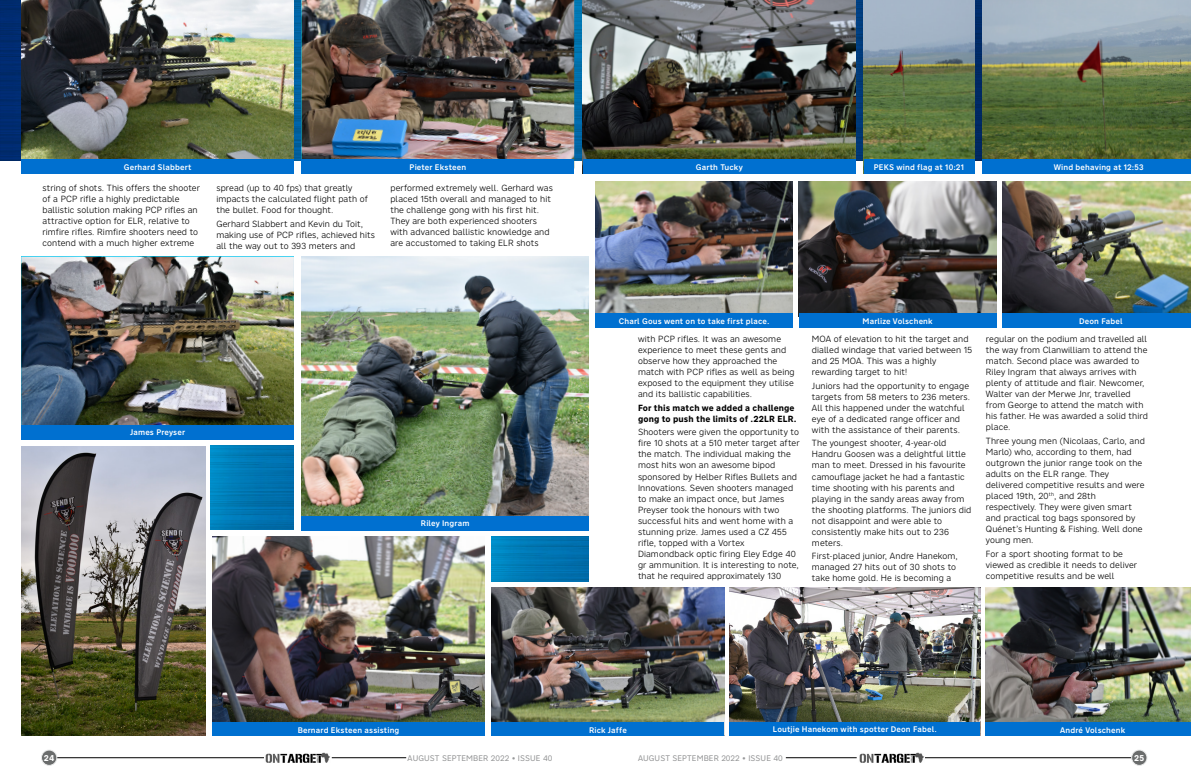
<style>
.page{position:relative;width:1191px;height:780px;background:#fff}
.page>*{position:absolute;margin:0;border:0;box-sizing:border-box;transform-origin:0 0}
.t1{font:300 8.8px/11px "Nort";letter-spacing:.01em;color:#000}
.t2{font:700 8.8px/11px "Nort";letter-spacing:.01em;color:#000}
.t3{font:700 8.5px "Nort";color:#fff}
.t4{font:500 8px "Nort";letter-spacing:.015em;color:#fff}
.t5{font:8px "Nort";letter-spacing:.01em;color:#969798}
</style>
<div class="page">
<img style="left:0;top:0;width:982px;height:160px">
<img style="left:211px;top:445px;width:83px;height:84px">
<img style="left:492px;top:536px;width:97px;height:46px">
<img style="left:21px;top:0;width:273px;height:160px">
<img style="left:301px;top:0;width:273px;height:160px">
<img style="left:21px;top:257px;width:273px;height:168px">
<img style="left:301px;top:257px;width:288px;height:259px">
<img style="left:583px;top:0;width:272px;height:160px">
<img style="left:595px;top:181px;width:198px;height:133px">
<img style="left:799px;top:181px;width:197px;height:133px">
<img style="left:1002px;top:181px;width:189px;height:133px">
<img style="left:492px;top:587px;width:232px;height:135px">
<img style="left:986px;top:587px;width:205px;height:135px">
<img style="left:863px;top:0;width:111px;height:160px">
<img style="left:982px;top:0;width:209px;height:160px">
<img style="left:729px;top:587px;width:251px;height:135px">
<img style="left:212px;top:536px;width:273px;height:186px">
<div style="left:21px;top:160px;width:273px;height:14px;background:#0070d0"></div>
<div style="left:301px;top:160px;width:273px;height:14px;background:#0070d0"></div>
<div style="left:21px;top:425px;width:273px;height:14px;background:#0070d0"></div>
<div style="left:301px;top:516px;width:288px;height:14px;background:#0070d0"></div>
<div style="left:583px;top:160px;width:272px;height:14px;background:#0070d0"></div>
<div style="left:595px;top:314px;width:198px;height:14px;background:#0070d0"></div>
<div style="left:799px;top:314px;width:197px;height:14px;background:#0070d0"></div>
<div style="left:1002px;top:314px;width:189px;height:14px;background:#0070d0"></div>
<div style="left:492px;top:722px;width:232px;height:14px;background:#0070d0"></div>
<div style="left:986px;top:722px;width:205px;height:14px;background:#0070d0"></div>
<div style="left:863px;top:160px;width:111px;height:14px;background:#0070d0"></div>
<div style="left:982px;top:160px;width:209px;height:14px;background:#0070d0"></div>
<div style="left:729px;top:722px;width:251px;height:14px;background:#0070d0"></div>
<div style="left:212px;top:722px;width:273px;height:14px;background:#0070d0"></div>
<img style="left:21px;top:446px;width:184px;height:290px">
<hr style="left:924px;top:757px;width:212px;height:1px;background:#000">
<div style="left:1131px;top:750px;width:16px;height:15px;background:#6a6c6c;border-radius:50%"></div>
<div style="left:1131px;top:749px;width:16px;height:16px;border:1px solid #e9eaea;border-radius:50%"></div>
<hr style="left:52px;top:757px;width:212px;height:1px;background:#000">
<hr style="left:332px;top:757px;width:74px;height:1px;background:#000">
<hr style="left:786px;top:757px;width:70px;height:1px;background:#000">
<div style="left:41px;top:750px;width:16px;height:15px;background:#6a6c6c;border-radius:50%"></div>
<div style="left:41px;top:749px;width:16px;height:16px;border:1px solid #e9eaea;border-radius:50%"></div>
<img style="left:265px;top:752px;width:65px;height:10px">
<img style="left:859px;top:752px;width:65px;height:10px">
<p class="t4" style="left:124px;top:162px;width:69px">Gerhard Slabbert</p>
<p class="t4" style="left:409px;top:162px;width:58px">Pieter Eksteen</p>
<p class="t1" style="left:43px;top:182px;width:159px">string of shots. This offers the shooter of a PCP rifle a highly predictable ballistic solution making PCP rifles an attractive option for ELR, relative to rimfire rifles. Rimfire shooters need to contend with a much higher extreme</p>
<p class="t1" style="left:216px;top:182px;width:153px">spread (up to 40 fps) that greatly impacts the calculated flight path of the bullet. Food for thought.</p>
<p class="t1" style="left:216px;top:218px;width:160px">Gerhard Slabbert and Kevin du Toit, making use of PCP rifles, achieved hits all the way out to 393 meters and</p>
<p class="t1" style="left:390px;top:182px;width:164px">performed extremely well. Gerhard was placed 15th overall and managed to hit the challenge gong with his first hit.<br>They are both experienced shooters with advanced ballistic knowledge and are accustomed to taking ELR shots</p>
<p class="t4" style="left:130px;top:427px;width:57px">James Preyser</p>
<p class="t4" style="left:421px;top:518px;width:50px">Riley Ingram</p>
<p class="t4" style="left:695px;top:162px;width:49px">Garth Tucky</p>
<p class="t4" style="left:874px;top:162px;width:92px">PEKS wind flag at 10:21</p>
<p class="t4" style="left:1053px;top:162px;width:91px">Wind behaving at 12:53</p>
<p class="t4" style="left:619px;top:316px;width:152px">Charl Gous went on to take first place.</p>
<p class="t4" style="left:862px;top:316px;width:72px">Marlize Volschenk</p>
<p class="t4" style="left:1079px;top:316px;width:45px">Deon Fabel</p>
<p class="t1" style="left:638px;top:333px;width:158px">with PCP rifles. It was an awesome experience to meet these gents and observe how they approached the match with PCP rifles as well as being exposed to the equipment they utilise and its ballistic capabilities.</p>
<p class="t2" style="left:638px;top:402px;width:160px">For this match we added a challenge gong to push the limits of .22LR ELR.</p>
<p class="t1" style="left:638px;top:426px;width:163px">Shooters were given the opportunity to fire 10 shots at a 510 meter target after the match. The individual making the most hits won an awesome bipod sponsored by Helber Rifles Bullets and Innovations. Seven shooters managed to make an impact once, but James Preyser took the honours with two successful hits and went home with a stunning prize. James used a CZ 455 rifle, topped with a Vortex Diamondback optic firing Eley Edge 40 gr ammunition. It is interesting to note, that he required approximately 130</p>
<p class="t1" style="left:812px;top:333px;width:162px">MOA of elevation to hit the target and dialled windage that varied between 15 and 25 MOA. This was a highly rewarding target to hit!</p>
<p class="t1" style="left:812px;top:379px;width:160px">Juniors had the opportunity to engage targets from 58 meters to 236 meters.<br>All this happened under the watchful eye of a dedicated range officer and with the assistance of their parents.</p>
<p class="t1" style="left:812px;top:437px;width:161px">The youngest shooter, 4-year-old<br>Handru Goosen was a delightful little man to meet. Dressed in his favourite camouflage jacket he had a fantastic time shooting with his parents and playing in the sandy areas away from the shooting platforms. The juniors did not disappoint and were able to consistently make hits out to 236 meters.</p>
<p class="t1" style="left:812px;top:550px;width:147px">First-placed junior, Andre Hanekom, managed 27 hits out of 30 shots to take home gold. He is becoming a</p>
<p class="t1" style="left:986px;top:333px;width:163px">regular on the podium and travelled all the way from Clanwilliam to attend the match. Second place was awarded to Riley Ingram that always arrives with plenty of attitude and flair. Newcomer, Walter van der Merwe Jnr, travelled from George to attend the match with his father. He was awarded a solid third place.</p>
<p class="t1" style="left:986px;top:434px;width:160px">Three young men (Nicolaas, Carlo, and<br>Marlo) who, according to them, had outgrown the junior range took on the adults on the ELR range. They delivered competitive results and were placed 19th, 20<sup>th</sup>, and 28th respectively. They were given smart and practical tog bags sponsored by<br>Quénet’s Hunting &amp; Fishing. Well done young men.</p>
<p class="t1" style="left:986px;top:547px;width:153px">For a sport shooting format to be viewed as credible it needs to deliver competitive results and be well</p>
<p class="t4" style="left:298px;top:724px;width:103px">Bernard Eksteen assisting</p>
<p class="t4" style="left:773px;top:724px;width:165px">Loutjie Hanekom with spotter Deon Fabel.</p>
<p class="t4" style="left:589px;top:724px;width:39px">Rick Jaffe</p>
<p class="t4" style="left:1060px;top:724px;width:66px">André Volschenk</p>
<p class="t3" style="left:44px;top:752px;width:12px">24</p>
<p class="t5" style="left:408px;top:752px;width:146px">AUGUST SEPTEMBER 2022 • ISSUE 40</p>
<p class="t5" style="left:638px;top:752px;width:146px">AUGUST SEPTEMBER 2022 • ISSUE 40</p>
<p class="t3" style="left:1134px;top:752px;width:12px">25</p>
</div>
